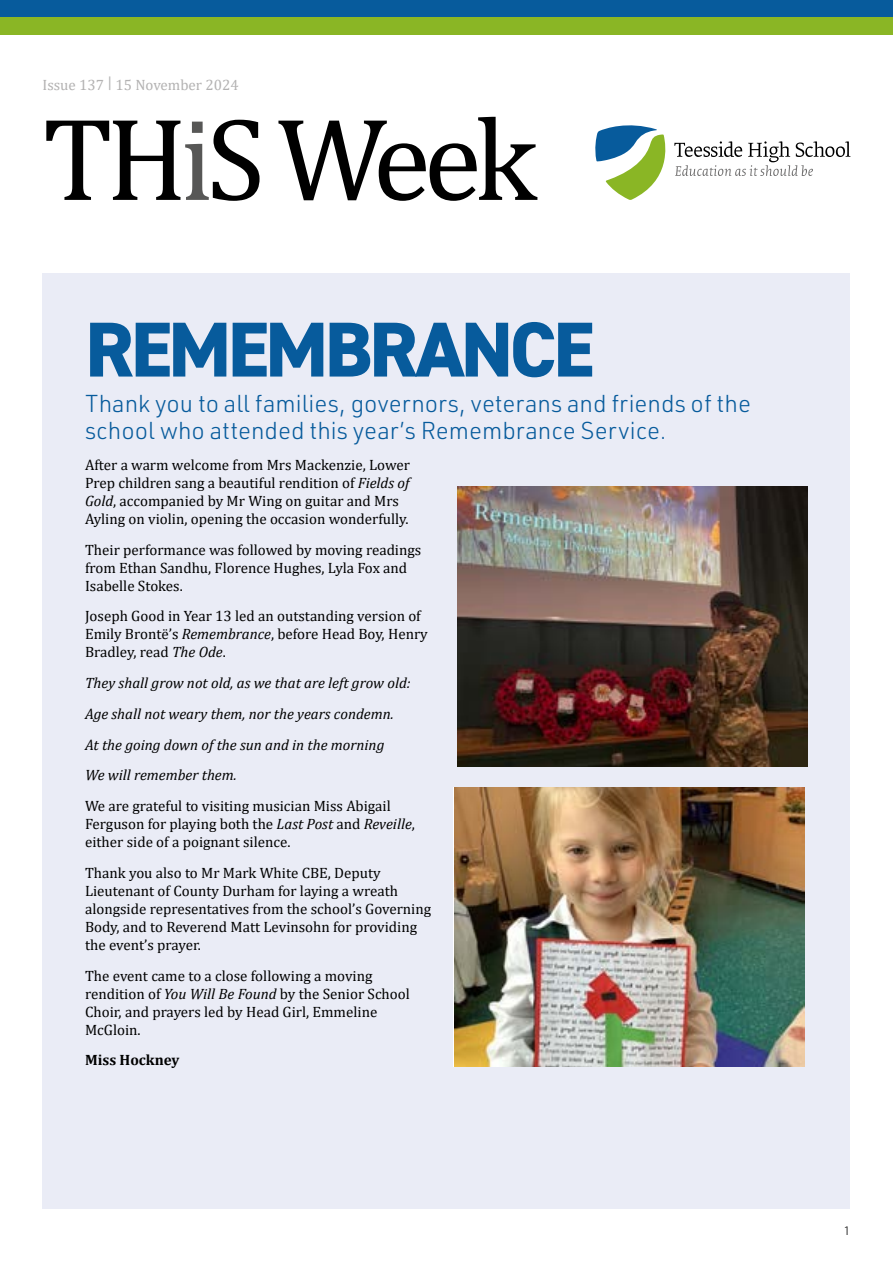
<style>
.page{position:relative;width:893px;height:1263px;background:#fff}
.page>*{position:absolute;margin:0;border:0;box-sizing:border-box;transform-origin:0 0}
.t1{font:118.95px "Cambria";letter-spacing:-.06em;color:#000}
.t2{font:800 78px "DIN2014";letter-spacing:-.04em;color:#075b9c}
.t3{font:300 24px/27px "URWDIN";color:#075b9c}
.t4{font:15px/18px "Cambria";color:#000}
.t5{font:italic 15px/30.8px "Cambria";color:#000}
.t6{font:15px "Cambria";color:#b3b2b2}
.t7{font:700 15px "Cambria";color:#000}
.t8{font:300 12px "URWDIN";color:#000}
.s1{color:#575756}
.s2{font-style:italic}
</style>
<div class="page">
<div style="left:0;top:0;width:893px;height:17px;background:#075b9c"></div>
<div style="left:0;top:17px;width:893px;height:17px;background:#8ab625"></div>
<svg style="left:595px;top:125px;width:255px;height:75px"></svg>
<div style="left:43px;top:273px;width:807px;height:936px;background:#eaecf6"></div>
<img style="left:457px;top:487px;width:351px;height:279px">
<img style="left:454px;top:787px;width:350px;height:280px">
<p class="t6" style="left:43px;top:76px;width:198px">Issue 137 | 15 November 2024</p>
<h1 class="t1" style="left:43px;top:89px;width:496px">TH<span class="s1">i</span>S Week</h1>
<h2 class="t2" style="left:85px;top:298px;width:510px">REMEMBRANCE</h2>
<h3 class="t3" style="left:85px;top:389px;width:667px">Thank you to all families, governors, veterans and friends of the school who attended this year’s Remembrance Service.</h3>
<p class="t4" style="left:85px;top:456px;width:326px">After a warm welcome from Mrs Mackenzie, Lower Prep children sang a beautiful rendition of <span class="s2">Fields of Gold</span>, accompanied by Mr Wing on guitar and Mrs Ayling on violin, opening the occasion wonderfully.</p>
<p class="t4" style="left:85px;top:540px;width:338px">Their performance was followed by moving readings from Ethan Sandhu, Florence Hughes, Lyla Fox and<br>Isabelle Stokes.</p>
<p class="t4" style="left:85px;top:607px;width:344px">Joseph Good in Year 13 led an outstanding version of<br>Emily Brontë’s <span class="s2">Remembrance</span>, before Head Boy, Henry<br>Bradley, read <span class="s2">The Ode</span>.</p>
<p class="t5" style="left:85px;top:667px;width:327px">They shall grow not old, as we that are left grow old:<br>Age shall not weary them, nor the years condemn.<br>At the going down of the sun and in the morning<br>We will remember them.</p>
<p class="t4" style="left:85px;top:797px;width:331px">We are grateful to visiting musician Miss Abigail<br>Ferguson for playing both the <span class="s2">Last Post</span> and <span class="s2">Reveille</span>, either side of a poignant silence.</p>
<p class="t4" style="left:85px;top:864px;width:348px">Thank you also to Mr Mark White CBE, Deputy Lieutenant of County Durham for laying a wreath alongside representatives from the school’s Governing Body, and to Reverend Matt Levinsohn for providing the event’s prayer.</p>
<p class="t4" style="left:85px;top:966px;width:326px">The event came to a close following a moving rendition of <span class="s2">You Will Be Found</span> by the Senior School Choir, and prayers led by Head Girl, Emmeline McGloin.</p>
<p class="t7" style="left:85px;top:1050px;width:96px">Miss Hockney</p>
<p class="t8" style="left:844px;top:1223px;width:8px">1</p>
</div>
